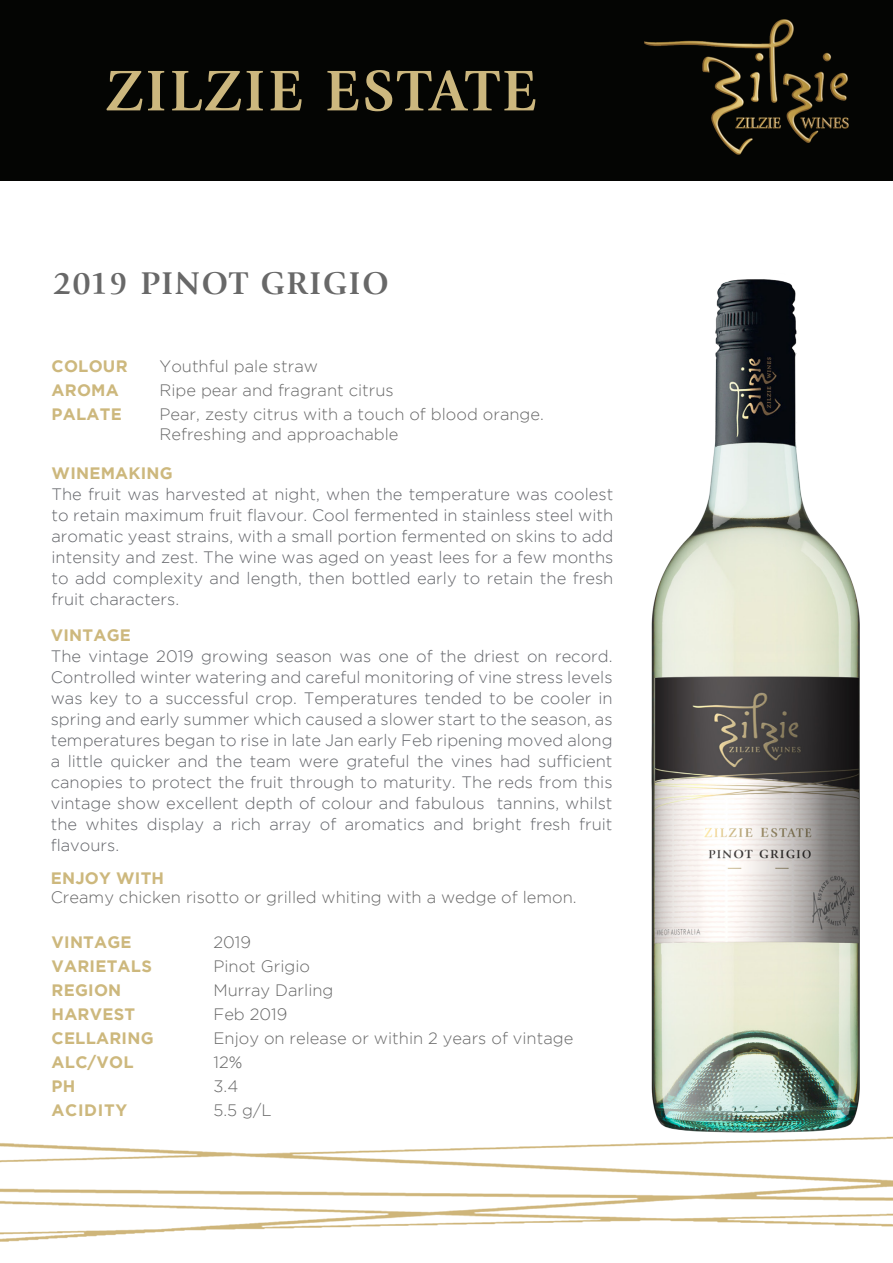
<style>
.page{position:relative;width:893px;height:1263px;background:#fff}
.page>*{position:absolute;margin:0;border:0;box-sizing:border-box;transform-origin:0 0}
.t1{font:700 59.85px "Giovanni Std";letter-spacing:.05em;color:#ccb77e}
.t2{font:700 33px "Giovanni Std";letter-spacing:.05em;color:#686868}
.t3{font:300 16.5px/21px "Gotham";color:#63656a;text-align:justify}
.t4{font:300 16.5px/19.8px "Gotham";color:#686868}
.t5{font:700 16.5px "Gotham";letter-spacing:.015em;color:#cdb87d}
.t6{font:700 16.5px "Gotham";letter-spacing:.04em;color:#cdb87d}
</style>
<div class="page">
<img style="left:0;top:1136px;width:893px;height:106px">
<div style="left:0;top:0;width:893px;height:181px;background:#040503"></div>
<img style="left:651px;top:279px;width:209px;height:854px">
<h1 class="t1" style="left:106px;top:56px;width:432px">ZILZIE ESTATE</h1>
<p class="t2" style="left:53px;top:264px;width:337px">2019 PINOT GRIGIO</p>
<p class="t5" style="left:52px;top:357px;width:77px">COLOUR</p>
<p class="t4" style="left:160px;top:356px;width:160px">Youthful pale straw</p>
<p class="t5" style="left:52px;top:381px;width:69px">AROMA</p>
<p class="t4" style="left:160px;top:380px;width:236px">Ripe pear and fragrant citrus</p>
<p class="t5" style="left:52px;top:405px;width:72px">PALATE</p>
<p class="t4" style="left:159px;top:404px;width:386px">Pear, zesty citrus with a touch of blood orange.<br>Refreshing and approachable</p>
<p class="t5" style="left:52px;top:464px;width:123px">WINEMAKING</p>
<p class="t3" style="left:52px;top:484px;width:563px">The fruit was harvested at night, when the temperature was coolest to retain maximum fruit flavour. Cool fermented in stainless steel with aromatic yeast strains, with a small portion fermented on skins to add intensity and zest. The wine was aged on yeast lees for a few months to add complexity and length, then bottled early to retain the fresh fruit characters.</p>
<p class="t5" style="left:51px;top:626px;width:82px">VINTAGE</p>
<p class="t3" style="left:51px;top:646px;width:563px">The vintage 2019 growing season was one of the driest on record.<br>Controlled winter watering and careful monitoring of vine stress levels was key to a successful crop. Temperatures tended to be cooler in spring and early summer which caused a slower start to the season, as temperatures began to rise in late Jan early Feb ripening moved along a little quicker and the team were grateful the vines had sufficient canopies to protect the fruit through to maturity. The reds from this vintage show excellent depth of colour and fabulous tannins, whilst the whites display a rich array of aromatics and bright fresh fruit flavours.</p>
<p class="t5" style="left:51px;top:868px;width:115px">ENJOY WITH</p>
<p class="t4" style="left:51px;top:887px;width:527px">Creamy chicken risotto or grilled whiting with a wedge of lemon.</p>
<p class="t5" style="left:52px;top:933px;width:82px">VINTAGE</p>
<p class="t4" style="left:213px;top:932px;width:39px">2019</p>
<p class="t5" style="left:52px;top:957px;width:102px">VARIETALS</p>
<p class="t4" style="left:213px;top:956px;width:98px">Pinot Grigio</p>
<p class="t5" style="left:52px;top:981px;width:71px">REGION</p>
<p class="t4" style="left:213px;top:980px;width:121px">Murray Darling</p>
<p class="t5" style="left:52px;top:1005px;width:85px">HARVEST</p>
<p class="t4" style="left:214px;top:1004px;width:75px">Feb 2019</p>
<p class="t5" style="left:52px;top:1029px;width:103px">CELLARING</p>
<p class="t4" style="left:213px;top:1028px;width:361px">Enjoy on release or within 2 years of vintage</p>
<p class="t5" style="left:52px;top:1053px;width:83px">ALC/VOL</p>
<p class="t4" style="left:213px;top:1052px;width:30px">12%</p>
<p class="t5" style="left:52px;top:1077px;width:25px">PH</p>
<p class="t4" style="left:214px;top:1076px;width:26px">3.4</p>
<p class="t6" style="left:52px;top:1101px;width:77px">ACIDITY</p>
<p class="t4" style="left:213px;top:1100px;width:60px">5.5 g/L</p>
</div>
